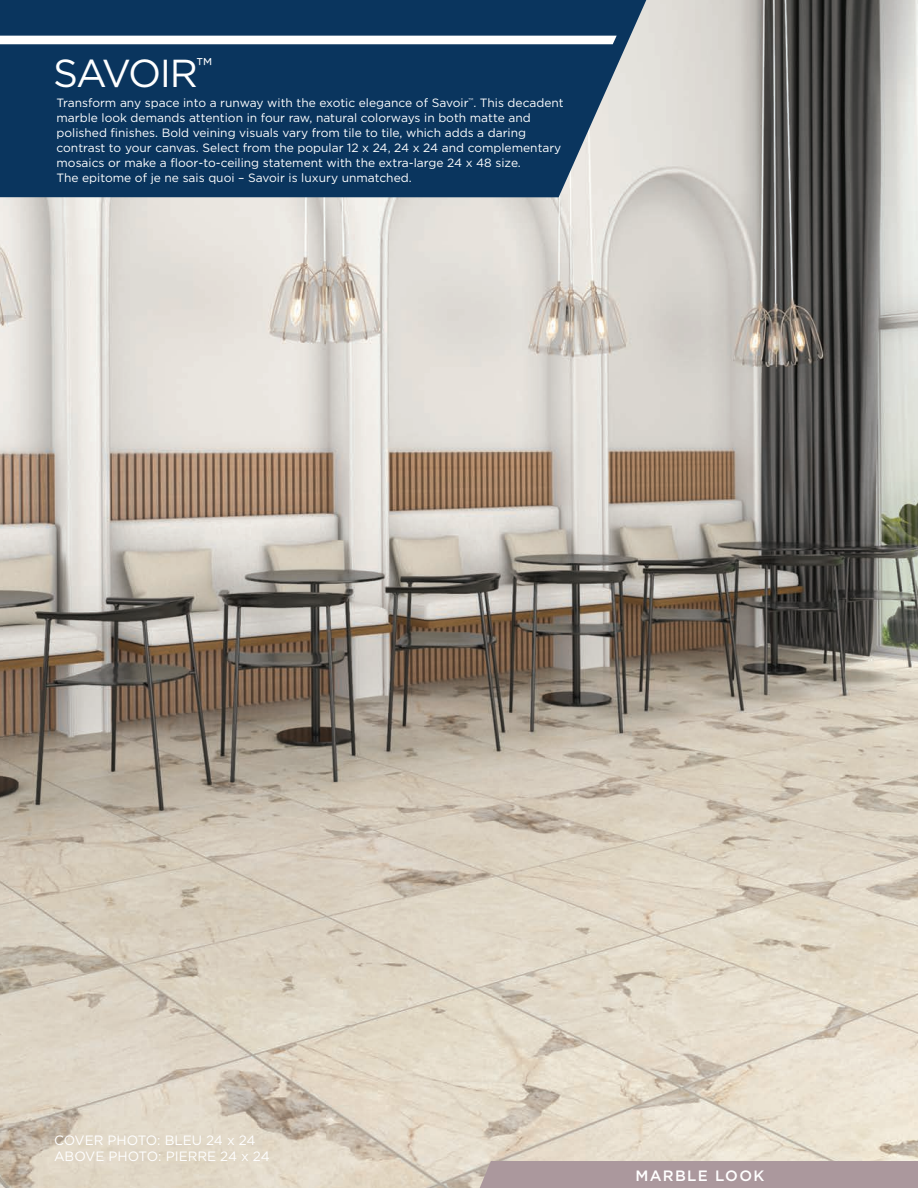
<style>
.page{position:relative;width:918px;height:1188px;background:#fff}
.page>*{position:absolute;margin:0;border:0;box-sizing:border-box;transform-origin:0 0}
.MZ_ISB_Header_Front{font:39px "Gotham";letter-spacing:-.05em;color:#fff}
.MZ_ISB_Header_Second{font:500 15px "Gotham";letter-spacing:.09em;color:#fff}
.AO_Sales_Photo_Capti{font:13.5px "Gotham";color:#fff}
.MZ_ISB_Header_Second-2{font:12px/15px "Gotham";color:#fff}
</style>
<div class="page">
<img style="left:0;top:0;width:918px;height:1188px">
<svg style="left:0;top:0;width:646px;height:197px;background:#1a4167"></svg>
<svg style="left:0;top:36px;width:617px;height:8px"></svg>
<div style="left:480px;top:1161px;width:438px;height:27px;background:#ab989d"></div>
<p class="MZ_ISB_Header_Front" style="left:53px;top:51px;width:161px">SAVOIR<sup>™</sup></p>
<p class="MZ_ISB_Header_Second-2" style="left:57px;top:95px;width:509px">Transform any space into a runway with the exotic elegance of Savoir<sup>™</sup>. This decadent marble look demands attention in four raw, natural colorways in both matte and polished finishes. Bold veining visuals vary from tile to tile, which adds a daring contrast to your canvas. Select from the popular 12 x 24, 24 x 24 and complementary mosaics or make a floor-to-ceiling statement with the extra-large 24 x 48 size.<br>The epitome of je ne sais quoi – Savoir is luxury unmatched.</p>
<p class="AO_Sales_Photo_Capti" style="left:54px;top:1133px;width:203px">COVER PHOTO: BLEU 24 x 24</p>
<p class="AO_Sales_Photo_Capti" style="left:54px;top:1149px;width:217px">ABOVE PHOTO: PIERRE 24 x 24</p>
<p class="MZ_ISB_Header_Second" style="left:635px;top:1167px;width:130px">MARBLE LOOK</p>
</div>
